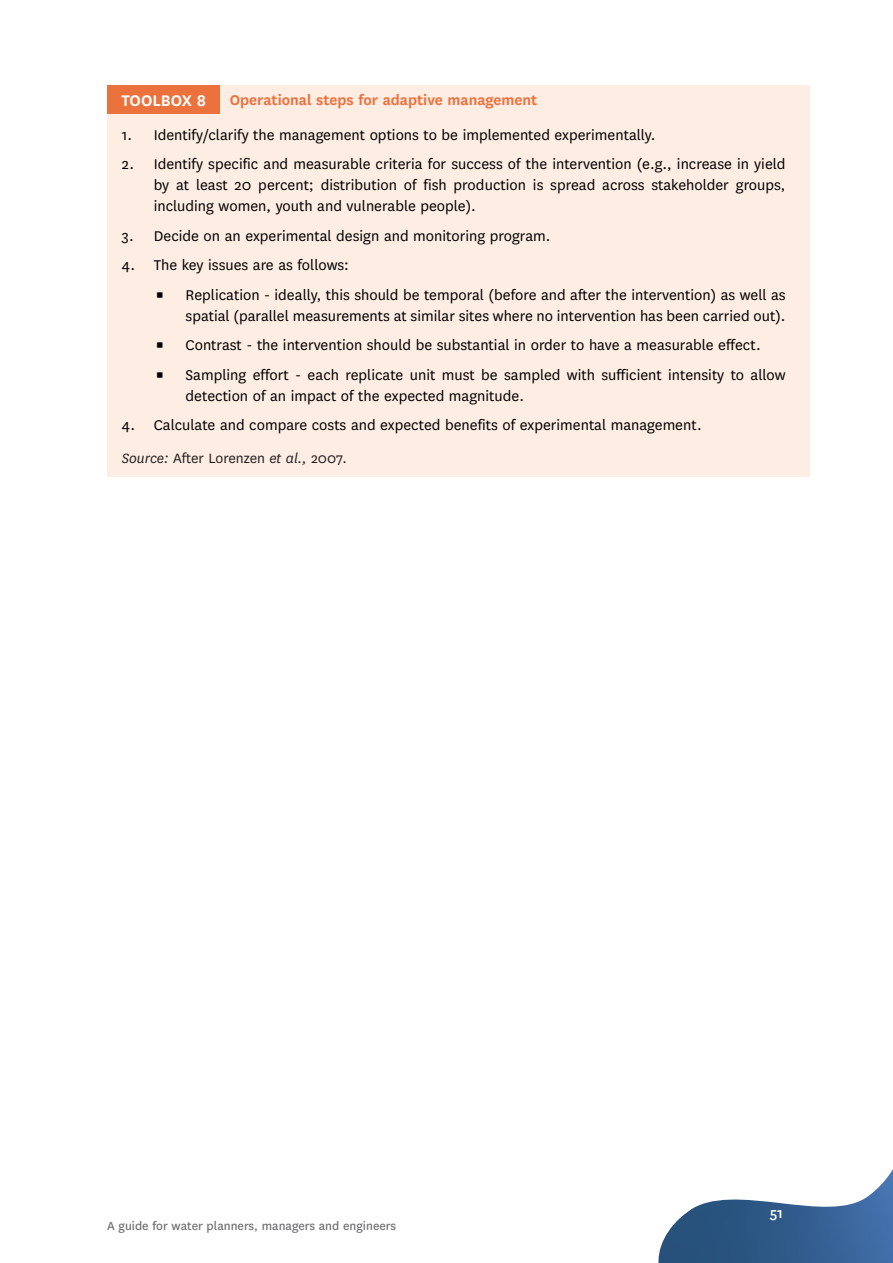
<style>
.page{position:relative;width:893px;height:1263px;background:#fff}
.page>*{position:absolute;margin:0;border:0;box-sizing:border-box;transform-origin:0 0}
.t1{font:600 18px "National";color:#fff}
.t2{font:16.5px/21px "National";color:#000;text-align:justify}
.t3{font:600 16.5px "National";color:#eb713d}
.t4{font:500 16.5px "National";color:#fff}
.t5{font:15.75px "National";color:#231f20}
.t6{font:13.5px "National";color:#6d6e71}
.s1{font-style:italic}
</style>
<div class="page">
<svg style="left:658px;top:1169px;width:235px;height:94px"></svg>
<div style="left:107px;top:86px;width:702px;height:391px;background:#fdede3"></div>
<div style="left:108px;top:85px;width:112px;height:28px;background:#eb713d"></div>
<p class="t3" style="left:230px;top:88px;width:309px">Operational steps for adaptive management</p>
<p class="t2" style="left:122px;top:123px;width:535px">1. Identify/clarify the management options to be implemented experimentally.</p>
<p class="t2" style="left:154px;top:153px;width:633px;text-indent:-32px">2. Identify specific and measurable criteria for success of the intervention (e.g., increase in yield by at least 20 percent; distribution of fish production is spread across stakeholder groups, including women, youth and vulnerable people).</p>
<p class="t2" style="left:122px;top:224px;width:430px">3. Decide on an experimental design and monitoring program.</p>
<p class="t2" style="left:122px;top:254px;width:229px">4. The key issues are as follows:</p>
<p class="t2" style="left:156px;top:283px;width:631px;text-align:right">▪ Replication - ideally, this should be temporal (before and after the intervention) as well as spatial (parallel measurements at similar sites where no intervention has been carried out).</p>
<p class="t2" style="left:156px;top:334px;width:606px">▪ Contrast - the intervention should be substantial in order to have a measurable effect.</p>
<p class="t2" style="left:186px;top:363px;width:601px;text-indent:-30px">▪ Sampling effort - each replicate unit must be sampled with sufficient intensity to allow detection of an impact of the expected magnitude.</p>
<p class="t2" style="left:122px;top:414px;width:581px">4. Calculate and compare costs and expected benefits of experimental management.</p>
<p class="t1" style="left:122px;top:88px;width:86px">TOOLBOX 8</p>
<p class="t5" style="left:122px;top:448px;width:227px"><span class="s1">Source:</span> After Lorenzen <span class="s1">et al.,</span> 2007.</p>
<p class="t6" style="left:107px;top:1217px;width:290px">A guide for water planners, managers and engineers</p>
<p class="t4" style="left:770px;top:1202px;width:15px">51</p>
</div>
